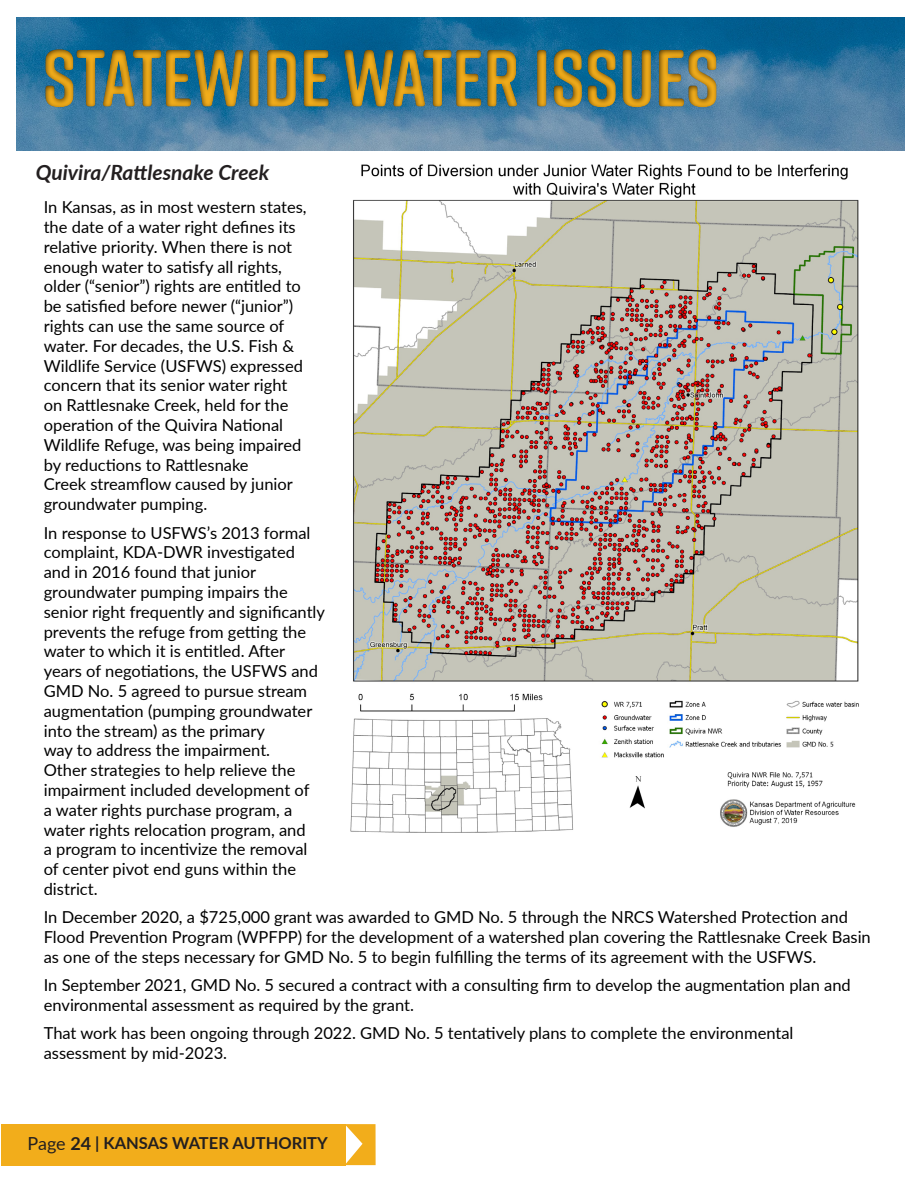
<style>
.page{position:relative;width:918px;height:1188px;background:#fff}
.page>*{position:absolute;margin:0;border:0;box-sizing:border-box;transform-origin:0 0}
.t1{font:700 81px "Rift Soft";color:#f2ad1b}
.Heading_2{font:italic 700 21px "Lato";color:#231f20}
.t2{font:16.5px/19.8px "Lato";color:#000}
.t3{font:700 16.5px "Lato";color:#231f20}
.s1{font-weight:400;font-size:18px}
.s2{font-size:18px}
</style>
<div class="page">
<img style="left:339px;top:150px;width:537px;height:683px">
<img style="left:16px;top:17px;width:889px;height:133px">
<div style="left:32px;top:19px;width:860px;height:115px;background:#231f20;opacity:.78"></div>
<div style="left:1px;top:1124px;width:344px;height:41px;background:#f2ad1b"></div>
<svg style="left:345px;top:1124px;width:31px;height:41px"></svg>
<h1 class="t1" style="left:42px;top:20px;width:678px">STATEWIDE WATER ISSUES</h1>
<p class="Heading_2" style="left:36px;top:157px;width:235px">Quivira/Rattlesnake Creek</p>
<p class="t2" style="left:44px;top:197px;width:264px">In Kansas, as in most western states, the date of a water right defines its relative priority. When there is not enough water to satisfy all rights, older (“senior”) rights are entitled to be satisfied before newer (“junior”) rights can use the same source of water. For decades, the U.S. Fish &amp; Wildlife Service (USFWS) expressed concern that its senior water right on Rattlesnake Creek, held for the operation of the Quivira National Wildlife Refuge, was being impaired by reductions to Rattlesnake<br>Creek streamflow caused by junior groundwater pumping.</p>
<p class="t2" style="left:44px;top:522px;width:283px">In response to USFWS’s 2013 formal complaint, KDA-DWR investigated and in 2016 found that junior groundwater pumping impairs the senior right frequently and significantly prevents the refuge from getting the water to which it is entitled. After years of negotiations, the USFWS and GMD No. 5 agreed to pursue stream augmentation (pumping groundwater into the stream) as the primary<br>way to address the impairment.<br>Other strategies to help relieve the impairment included development of<br>a water rights purchase program, a water rights relocation program, and<br>a program to incentivize the removal of center pivot end guns within the district.</p>
<p class="t2" style="left:44px;top:907px;width:829px">In December 2020, a $725,000 grant was awarded to GMD No. 5 through the NRCS Watershed Protection and<br>Flood Prevention Program (WPFPP) for the development of a watershed plan covering the Rattlesnake Creek Basin as one of the steps necessary for GMD No. 5 to begin fulfilling the terms of its agreement with the USFWS.</p>
<p class="t2" style="left:44px;top:975px;width:809px">In September 2021, GMD No. 5 secured a contract with a consulting firm to develop the augmentation plan and environmental assessment as required by the grant.</p>
<p class="t2" style="left:44px;top:1023px;width:751px">That work has been ongoing through 2022. GMD No. 5 tentatively plans to complete the environmental assessment by mid-2023.</p>
<p class="t3" style="left:28px;top:1131px;width:302px"><span class="s1">Page</span> <span class="s2">24</span> | KANSAS WATER AUTHORITY</p>
</div>
